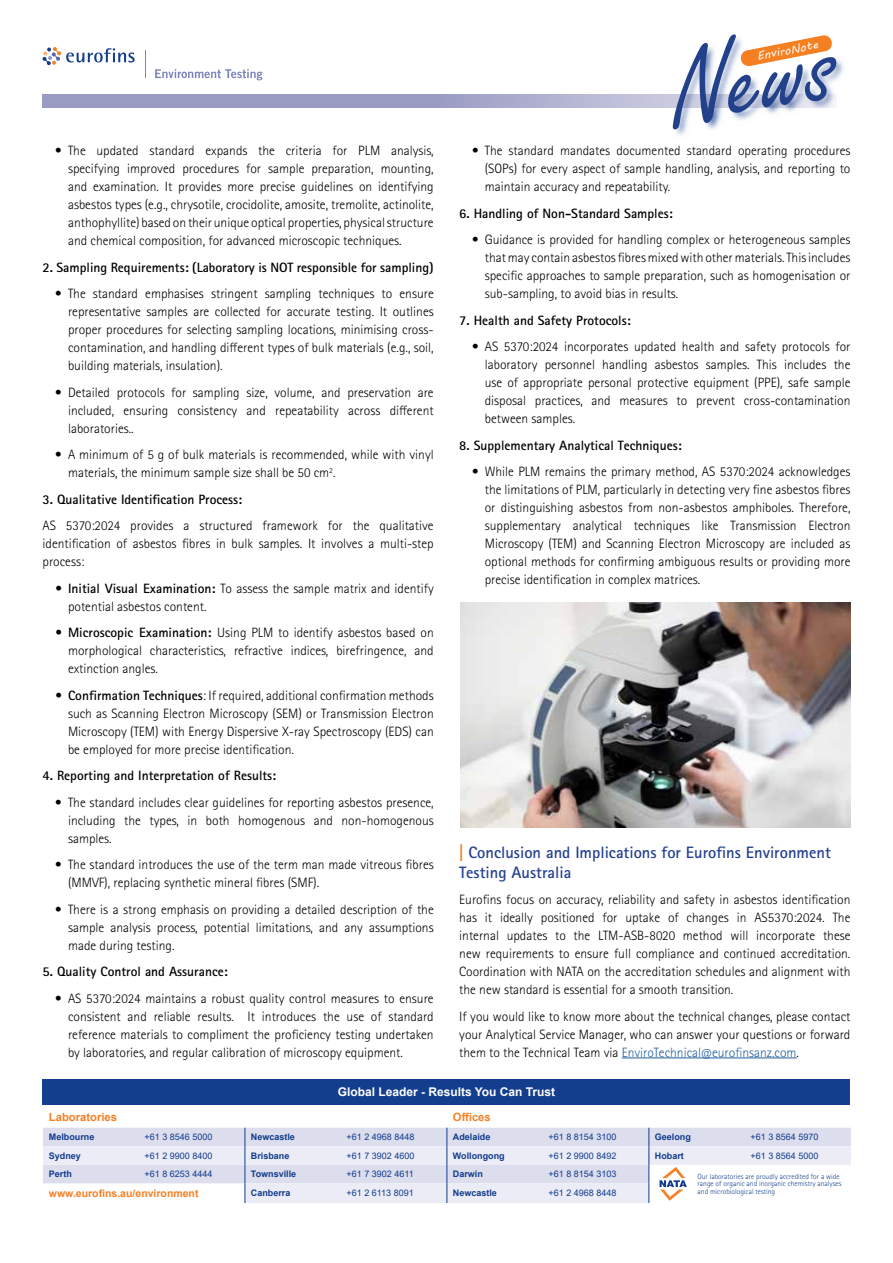
<style>
.page{position:relative;width:893px;height:1263px;background:#fff}
.page>*{position:absolute;margin:0;border:0;box-sizing:border-box;transform-origin:0 0}
.t1{font:700 16.5px/19.8px "Rotis Sans Serif Pro";color:#25408f}
.t2{font:300 13.5px/18px "Rotis Sans Serif Pro";color:#000;text-align:justify}
.t3{font:700 13.5px "Rotis Sans Serif Pro";color:#000}
.t4{font:700 12px "Arial";color:#fff}
.t5{font:11.55px "MV Boli";color:#fff}
.t6{font:700 11.25px "Arial";color:#f58025}
.t7{font:700 10.5px "Arial";color:#f58025}
.t8{font:9px "Arial";color:#133d8d}
.t9{font:700 9px "Arial";color:#133d8d}
.t10{font:300 7.5px/7.5px "Rotis Sans Serif Pro";color:#133d8d}
.s1{font-weight:700}
.s2{color:#f58025}
.s3{color:#215e9e}
</style>
<div class="page">
<svg style="left:440px;top:94px;width:227px;height:14px;background:#b2b3d1"></svg>
<div style="left:43px;top:94px;width:397px;height:14px;background:#9a9bc3"></div>
<img style="left:667px;top:60px;width:177px;height:75px">
<svg style="left:673px;top:34px;width:164px;height:95px"></svg>
<svg style="left:43px;top:47px;width:92px;height:18px"></svg>
<svg style="left:155px;top:69px;width:107px;height:11px"></svg>
<svg style="left:145px;top:50px;width:1px;height:28px"></svg>
<div style="left:43px;top:1079px;width:807px;height:26px;background:#133d8d"></div>
<hr style="left:622px;top:1057px;width:175px;height:1px;background:#215e9e">
<svg style="left:43px;top:1128px;width:808px;height:75px"></svg>
<img style="left:460px;top:602px;width:390px;height:226px">
<p class="t5" style="left:755px;top:48px;width:64px;rotate:-11deg">EnviroNote</p>
<p class="t2" style="left:68px;top:142px;width:367px;text-indent:-13px">• The updated standard expands the criteria for PLM analysis, specifying improved procedures for sample preparation, mounting, and examination. It provides more precise guidelines on identifying asbestos types (e.g., chrysotile, crocidolite, amosite, tremolite, actinolite, anthophyllite) based on their unique optical properties, physical structure and chemical composition, for advanced microscopic techniques.</p>
<p class="t3" style="left:43px;top:259px;width:393px">2. Sampling Requirements: (Laboratory is NOT responsible for sampling)</p>
<p class="t2" style="left:68px;top:285px;width:367px;text-indent:-13px">• The standard emphasises stringent sampling techniques to ensure representative samples are collected for accurate testing. It outlines proper procedures for selecting sampling locations, minimising cross&shy;contamination, and handling different types of bulk materials (e.g., soil, building materials, insulation).</p>
<p class="t2" style="left:68px;top:383px;width:367px;text-indent:-13px">• Detailed protocols for sampling size, volume, and preservation are included, ensuring consistency and repeatability across different laboratories..</p>
<p class="t2" style="left:68px;top:446px;width:367px;text-indent:-13px">• A minimum of 5 g of bulk materials is recommended, while with vinyl materials, the minimum sample size shall be 50 cm<sup>2</sup>.</p>
<p class="t3" style="left:43px;top:491px;width:201px">3. Qualitative Identification Process:</p>
<p class="t2" style="left:43px;top:517px;width:393px">AS 5370:2024 provides a structured framework for the qualitative identification of asbestos fibres in bulk samples. It involves a multi-step process:</p>
<p class="t2" style="left:68px;top:580px;width:367px;text-indent:-13px"><span class="s1">• Initial Visual Examination:</span> To assess the sample matrix and identify potential asbestos content.</p>
<p class="t2" style="left:68px;top:624px;width:367px;text-indent:-13px"><span class="s1">• Microscopic Examination:</span> Using PLM to identify asbestos based on morphological characteristics, refractive indices, birefringence, and extinction angles.</p>
<p class="t2" style="left:68px;top:687px;width:367px;text-indent:-13px"><span class="s1">• Confirmation Techniques</span>: If required, additional confirmation methods such as Scanning Electron Microscopy (SEM) or Transmission Electron Microscopy (TEM) with Energy Dispersive X-ray Spectroscopy (EDS) can be employed for more precise identification.</p>
<p class="t3" style="left:43px;top:767px;width:235px">4. Reporting and Interpretation of Results:</p>
<p class="t2" style="left:68px;top:793px;width:367px;text-indent:-13px">• The standard includes clear guidelines for reporting asbestos presence, including the types, in both homogenous and non-homogenous samples.</p>
<p class="t2" style="left:68px;top:856px;width:367px;text-indent:-13px">• The standard introduces the use of the term man made vitreous fibres (MMVF), replacing synthetic mineral fibres (SMF).</p>
<p class="t2" style="left:68px;top:900px;width:367px;text-indent:-13px">• There is a strong emphasis on providing a detailed description of the sample analysis process, potential limitations, and any assumptions made during testing.</p>
<p class="t3" style="left:43px;top:963px;width:187px">5. Quality Control and Assurance:</p>
<p class="t2" style="left:68px;top:989px;width:367px;text-indent:-13px">• AS 5370:2024 maintains a robust quality control measures to ensure consistent and reliable results. It introduces the use of standard reference materials to compliment the proficiency testing undertaken by laboratories, and regular calibration of microscopy equipment.</p>
<p class="t2" style="left:485px;top:142px;width:367px;text-indent:-13px">• The standard mandates documented standard operating procedures (SOPs) for every aspect of sample handling, analysis, and reporting to maintain accuracy and repeatability.</p>
<p class="t3" style="left:459px;top:205px;width:215px">6. Handling of Non-Standard Samples:</p>
<p class="t2" style="left:485px;top:231px;width:367px;text-indent:-13px">• Guidance is provided for handling complex or heterogeneous samples that may contain asbestos fibres mixed with other materials. This includes specific approaches to sample preparation, such as homogenisation or sub-sampling, to avoid bias in results.</p>
<p class="t3" style="left:459px;top:312px;width:173px">7. Health and Safety Protocols:</p>
<p class="t2" style="left:485px;top:338px;width:367px;text-indent:-13px">• AS 5370:2024 incorporates updated health and safety protocols for laboratory personnel handling asbestos samples. This includes the use of appropriate personal protective equipment (PPE), safe sample disposal practices, and measures to prevent cross-contamination between samples.</p>
<p class="t3" style="left:459px;top:437px;width:224px">8. Supplementary Analytical Techniques:</p>
<p class="t2" style="left:485px;top:463px;width:367px;text-indent:-13px">• While PLM remains the primary method, AS 5370:2024 acknowledges the limitations of PLM, particularly in detecting very fine asbestos fibres or distinguishing asbestos from non-asbestos amphiboles. Therefore, supplementary analytical techniques like Transmission Electron Microscopy (TEM) and Scanning Electron Microscopy are included as optional methods for confirming ambiguous results or providing more precise identification in complex matrices.</p>
<p class="t1" style="left:459px;top:842px;width:373px"><span class="s2">|</span> Conclusion and Implications for Eurofins Environment<br>Testing Australia</p>
<p class="t2" style="left:459px;top:891px;width:393px">Eurofins focus on accuracy, reliability and safety in asbestos identification has it ideally positioned for uptake of changes in AS5370:2024. The internal updates to the LTM-ASB-8020 method will incorporate these new requirements to ensure full compliance and continued accreditation.<br>Coordination with NATA on the accreditation schedules and alignment with the new standard is essential for a smooth transition.</p>
<p class="t2" style="left:459px;top:1007px;width:393px">If you would like to know more about the technical changes, please contact your Analytical Service Manager, who can answer your questions or forward them to the Technical Team via <span class="s3">EnviroTechnical@eurofinsanz.com</span>.</p>
<p class="t4" style="left:338px;top:1084px;width:219px">Global Leader - Results You Can Trust</p>
<p class="t6" style="left:49px;top:1109px;width:70px">Laboratories</p>
<p class="t6" style="left:453px;top:1109px;width:39px">Offices</p>
<p class="t9" style="left:49px;top:1131px;width:47px">Melbourne</p>
<p class="t8" style="left:145px;top:1131px;width:69px">+61 3 8546 5000</p>
<p class="t9" style="left:251px;top:1131px;width:46px">Newcastle</p>
<p class="t8" style="left:347px;top:1131px;width:69px">+61 2 4968 8448</p>
<p class="t9" style="left:453px;top:1131px;width:39px">Adelaide</p>
<p class="t8" style="left:549px;top:1131px;width:69px">+61 8 8154 3100</p>
<p class="t9" style="left:655px;top:1131px;width:38px">Geelong</p>
<p class="t8" style="left:751px;top:1131px;width:69px">+61 3 8564 5970</p>
<p class="t9" style="left:49px;top:1149px;width:34px">Sydney</p>
<p class="t8" style="left:145px;top:1149px;width:69px">+61 2 9900 8400</p>
<p class="t9" style="left:251px;top:1149px;width:40px">Brisbane</p>
<p class="t8" style="left:347px;top:1149px;width:69px">+61 7 3902 4600</p>
<p class="t9" style="left:453px;top:1149px;width:53px">Wollongong</p>
<p class="t8" style="left:549px;top:1149px;width:69px">+61 2 9900 8492</p>
<p class="t9" style="left:655px;top:1149px;width:30px">Hobart</p>
<p class="t8" style="left:751px;top:1149px;width:69px">+61 3 8564 5000</p>
<p class="t9" style="left:49px;top:1168px;width:25px">Perth</p>
<p class="t8" style="left:145px;top:1168px;width:69px">+61 8 6253 4444</p>
<p class="t9" style="left:251px;top:1168px;width:47px">Townsville</p>
<p class="t8" style="left:347px;top:1168px;width:69px">+61 7 3902 4611</p>
<p class="t9" style="left:453px;top:1168px;width:32px">Darwin</p>
<p class="t8" style="left:549px;top:1168px;width:69px">+61 8 8154 3103</p>
<p class="t7" style="left:49px;top:1186px;width:151px">www.eurofins.au/environment</p>
<p class="t9" style="left:251px;top:1186px;width:41px">Canberra</p>
<p class="t8" style="left:347px;top:1186px;width:69px">+61 2 6113 8091</p>
<p class="t9" style="left:453px;top:1186px;width:46px">Newcastle</p>
<p class="t8" style="left:549px;top:1186px;width:69px">+61 2 4968 8448</p>
<p class="t10" style="left:698px;top:1173px;width:145px">Our laboratories are proudly accredited for a wide range of organic and inorganic chemistry analyses and microbiological testing</p>
</div>
